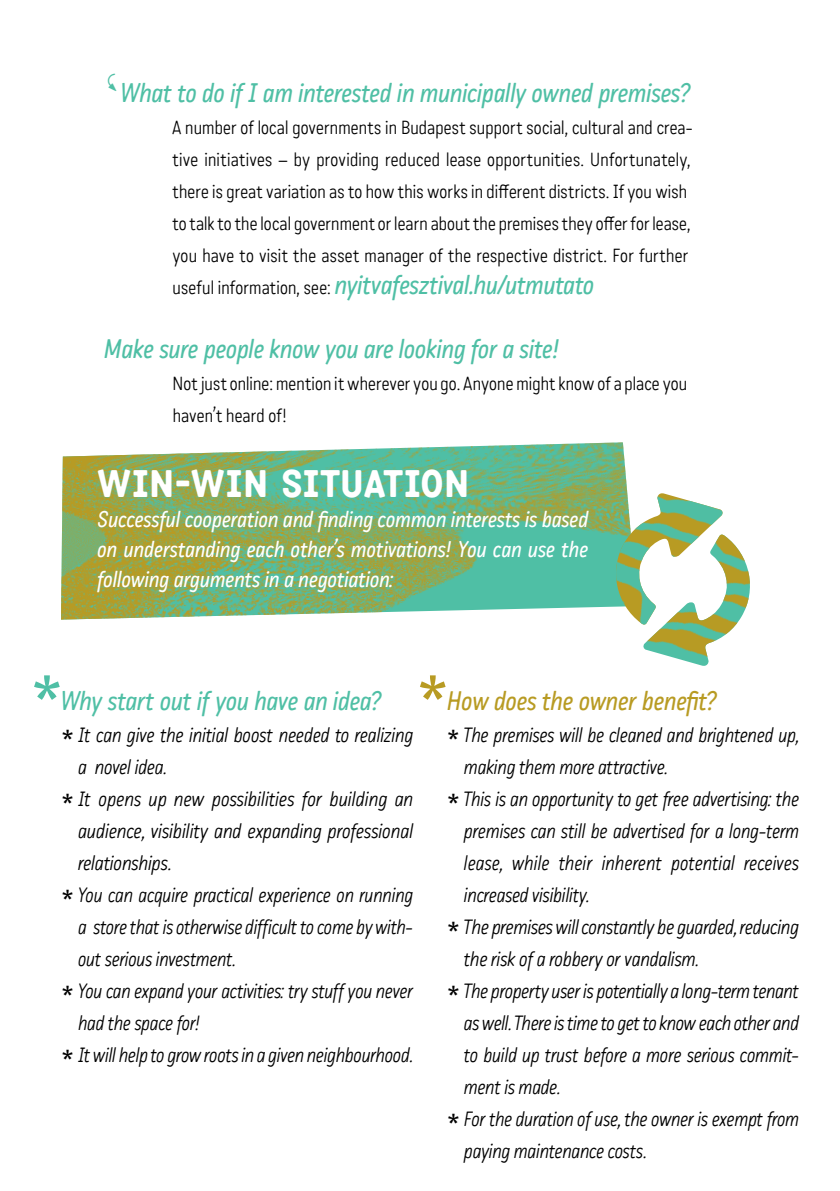
<style>
.page{position:relative;width:840px;height:1191px;background:#fff}
.page>*{position:absolute;margin:0;border:0;box-sizing:border-box;transform-origin:0 0}
.t1{font:44px "Katarine Bold SC";letter-spacing:-.005em;color:#fff}
.t2{font:italic 500 26px "Katarine";letter-spacing:-.005em;color:#4fbfa5}
.t3{font:italic 500 26px "Katarine";color:#b89b23}
.t4{font:italic 500 22px/30px "Katarine";letter-spacing:.005em;color:#fff;text-align:justify}
.t5{font:italic 300 20px "Katarine";letter-spacing:.005em;color:#000}
.t6{font:20px "Katarine Light Expert";color:#4fbfa5}
.t7{font:300 18.4px/32px "Katarine";letter-spacing:.01em;color:#000}
.s1{font-weight:300;font-style:normal;font-size:18.4px;color:#000}
.s2{font-family:"Ubuntu Mono";font-weight:400;font-style:normal;font-size:26px}
</style>
<div class="page">
<img style="left:61px;top:442px;width:567px;height:177px">
<svg style="left:420px;top:675px;width:25px;height:25px"></svg>
<svg style="left:608px;top:492px;width:142px;height:174px"></svg>
<img style="left:608px;top:493px;width:115px;height:132px">
<svg style="left:34px;top:675px;width:26px;height:25px"></svg>
<p class="t6" style="left:107px;top:70px;width:12px">¢</p>
<h2 class="t2" style="left:121px;top:77px;width:572px">What to do if I am interested in municipally owned premises?</h2>
<p class="t7" style="left:172px;top:112px;width:522px">A number of local governments in Budapest support social, cultural and crea&shy;tive initiatives – by providing reduced lease opportunities. Unfortunately, there is great variation as to how this works in different districts. If you wish to talk to the local government or learn about the premises they offer for lease, you have to visit the asset manager of the respective district. For further</p>
<h2 class="t2" style="left:172px;top:269px;width:422px"><span class="s1">useful information, see:</span> nyitvafesztival.hu/utmutato</h2>
<h2 class="t2" style="left:104px;top:333px;width:457px">Make sure people know you are looking for a site!</h2>
<p class="t7" style="left:172px;top:368px;width:516px">Not just online: mention it wherever you go. Anyone might know of a place you haven’t heard of!</p>
<h1 class="t1" style="left:97px;top:453px;width:373px">win-win situation</h1>
<p class="t4" style="left:97px;top:504px;width:492px">Successful cooperation and finding common interests is based on understanding each other’s motivations! You can use the following arguments in a negotiation:</p>
<h2 class="t2" style="left:61px;top:685px;width:323px">Why start out if you have an idea?</h2>
<p class="t5" style="left:61px;top:723px;width:353px"><span class="s2">*</span> It can give the initial boost needed to realizing</p>
<p class="t5" style="left:78px;top:755px;width:90px">a novel idea.</p>
<p class="t5" style="left:61px;top:787px;width:353px"><span class="s2">*</span> It opens up new possibilities for building an</p>
<p class="t5" style="left:78px;top:819px;width:336px">audience, visibility and expanding professional</p>
<p class="t5" style="left:78px;top:851px;width:95px">relationships.</p>
<p class="t5" style="left:61px;top:883px;width:353px"><span class="s2">*</span> You can acquire practical experience on running</p>
<p class="t5" style="left:78px;top:915px;width:336px">a store that is otherwise difficult to come by with-</p>
<p class="t5" style="left:78px;top:947px;width:159px">out serious investment.</p>
<p class="t5" style="left:61px;top:979px;width:353px"><span class="s2">*</span> You can expand your activities: try stuff you never</p>
<p class="t5" style="left:78px;top:1011px;width:124px">had the space for!</p>
<p class="t5" style="left:61px;top:1043px;width:353px"><span class="s2">*</span> It will help to grow roots in a given neighbourhood.</p>
<h2 class="t3" style="left:446px;top:685px;width:273px">How does the owner benefit?</h2>
<p class="t5" style="left:446px;top:723px;width:353px"><span class="s2">*</span> The premises will be cleaned and brightened up,</p>
<p class="t5" style="left:463px;top:755px;width:205px">making them more attractive.</p>
<p class="t5" style="left:446px;top:787px;width:353px"><span class="s2">*</span> This is an opportunity to get free advertising: the</p>
<p class="t5" style="left:463px;top:819px;width:336px">premises can still be advertised for a long-term</p>
<p class="t5" style="left:463px;top:851px;width:336px">lease, while their inherent potential receives</p>
<p class="t5" style="left:463px;top:883px;width:127px">increased visibility.</p>
<p class="t5" style="left:446px;top:915px;width:353px"><span class="s2">*</span> The premises will constantly be guarded, reducing</p>
<p class="t5" style="left:463px;top:947px;width:236px">the risk of a robbery or vandalism.</p>
<p class="t5" style="left:446px;top:979px;width:353px"><span class="s2">*</span> The property user is potentially a long-term tenant</p>
<p class="t5" style="left:463px;top:1011px;width:336px">as well. There is time to get to know each other and</p>
<p class="t5" style="left:463px;top:1043px;width:336px">to build up trust before a more serious commit-</p>
<p class="t5" style="left:463px;top:1075px;width:98px">ment is made.</p>
<p class="t5" style="left:446px;top:1107px;width:353px"><span class="s2">*</span> For the duration of use, the owner is exempt from</p>
<p class="t5" style="left:463px;top:1139px;width:184px">paying maintenance costs.</p>
</div>
